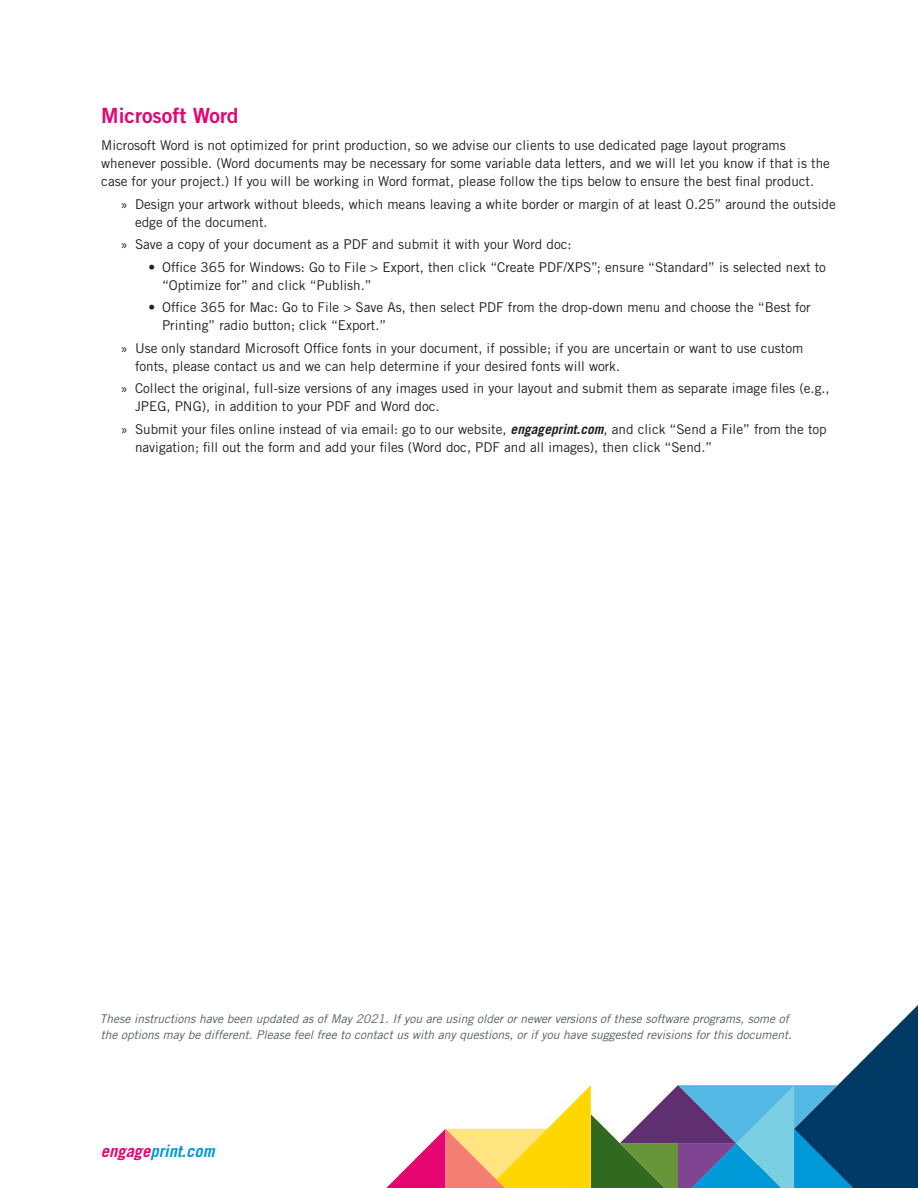
<style>
.page{position:relative;width:918px;height:1188px;background:#fff}
.page>*{position:absolute;margin:0;border:0;box-sizing:border-box;transform-origin:0 0}
.t1{font:21px "Trade Gothic LT Std Bd 2";color:#e40571}
.t2{font:italic 700 16.5px "Trade Gothic LT Std";color:#0099d8}
.t3{font:13.5px/18px "Trade Gothic LT Std";color:#231f20}
.t4{font:italic 12px/16.5px "Trade Gothic LT Std";color:#555f5e}
.s1{font-family:"Myriad Pro"}
.s2{font-weight:700;font-style:italic}
.s3{color:#e40571}
</style>
<div class="page">
<svg style="left:386px;top:1005px;width:532px;height:183px"></svg>
<h1 class="t1" style="left:101px;top:103px;width:139px">Microsoft Word</h1>
<p class="t3" style="left:101px;top:136px;width:730px">Microsoft Word is not optimized for print production, so we advise our clients to use dedicated page layout programs whenever possible. (Word documents may be necessary for some variable data letters, and we will let you know if that is the case for your project.) If you will be working in Word format, please follow the tips below to ensure the best final product.</p>
<p class="t3" style="left:135px;top:195px;width:702px;text-indent:-14px"><span class="s1">»</span> Design your artwork without bleeds, which means leaving a white border or margin of at least 0.25” around the outside edge of the document.</p>
<p class="t3" style="left:122px;top:235px;width:452px"><span class="s1">»</span> Save a copy of your document as a PDF and submit it with your Word doc:</p>
<p class="t3" style="left:162px;top:258px;width:666px;text-indent:-14px">• Office 365 for Windows: Go to File &gt; Export, then click “Create PDF/XPS”; ensure “Standard” is selected next to “Optimize for” and click “Publish.”</p>
<p class="t3" style="left:162px;top:298px;width:650px;text-indent:-14px">• Office 365 for Mac: Go to File &gt; Save As, then select PDF from the drop-down menu and choose the “Best for<br>Printing” radio button; click “Export.”</p>
<p class="t3" style="left:135px;top:339px;width:670px;text-indent:-14px"><span class="s1">»</span> Use only standard Microsoft Office fonts in your document, if possible; if you are uncertain or want to use custom fonts, please contact us and we can help determine if your desired fonts will work.</p>
<p class="t3" style="left:135px;top:379px;width:696px;text-indent:-14px"><span class="s1">»</span> Collect the original, full-size versions of any images used in your layout and submit them as separate image files (e.g.,<br>JPEG, PNG), in addition to your PDF and Word doc.</p>
<p class="t3" style="left:135px;top:420px;width:693px;text-indent:-14px"><span class="s1">»</span> Submit your files online instead of via email: go to our website, <span class="s2">engageprint.com</span>, and click “Send a File” from the top navigation; fill out the form and add your files (Word doc, PDF and all images), then click “Send.”</p>
<p class="t4" style="left:100px;top:1010px;width:693px">These instructions have been updated as of May 2021. If you are using older or newer versions of these software programs, some of the options may be different. Please feel free to contact us with any questions, or if you have suggested revisions for this document.</p>
<p class="t2" style="left:101px;top:1141px;width:115px"><span class="s3">engage</span>print.com</p>
</div>
